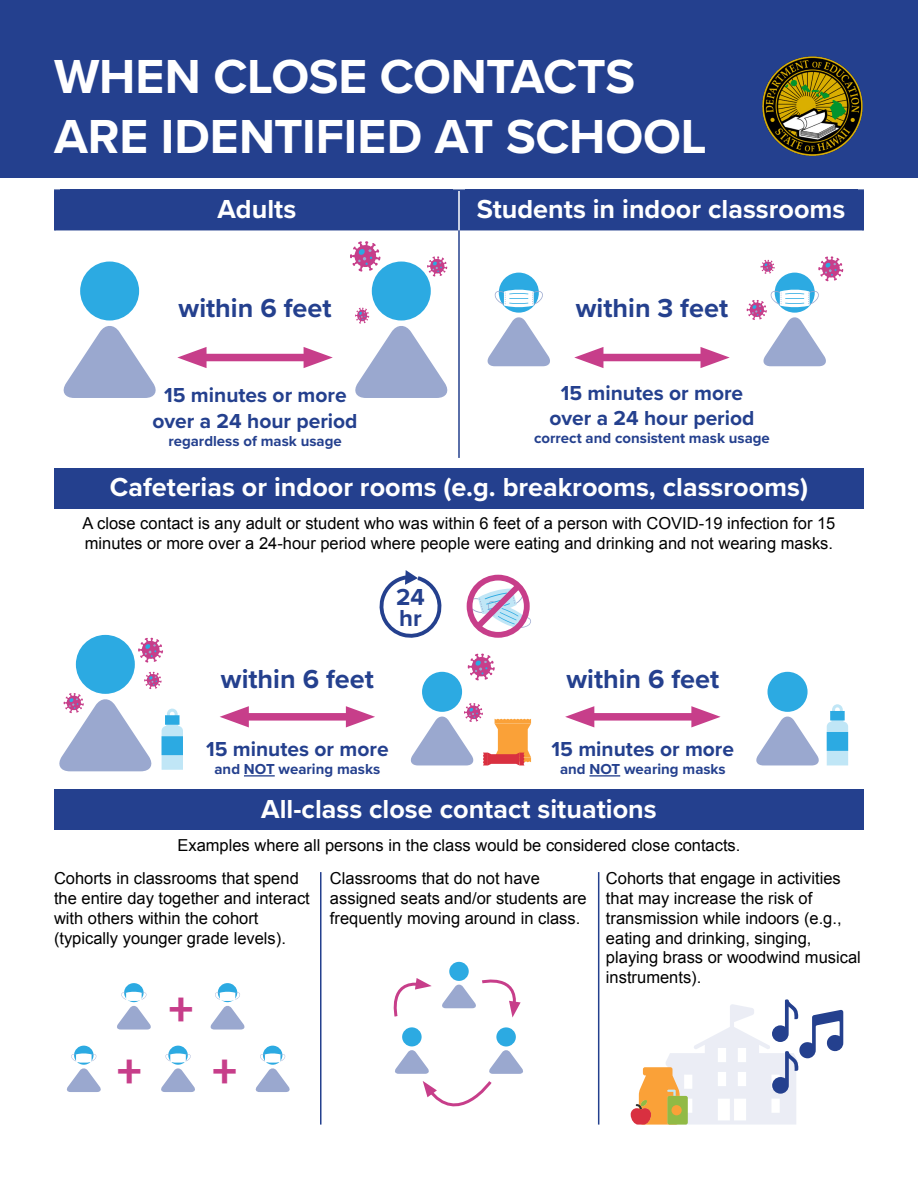
<style>
.page{position:relative;width:918px;height:1188px;background:#fff}
.page>*{position:absolute;margin:0;border:0;box-sizing:border-box;transform-origin:0 0}
.t1{font:700 49.5px/59.4px "Proxima Nova";letter-spacing:-.005em;color:#fff}
.t2{font:49.5px "Proxima Nova Extrabld";color:#c73e8a}
.t3{font:700 27px "Proxima Nova";color:#fff}
.t4{font:700 27px "Proxima Nova";color:#24408e}
.t5{font:700 24px/21px "Proxima Nova";color:#24408e}
.t6{font:700 21px/25.2px "Proxima Nova";color:#24408e;text-align:center}
.t7{font:16.5px/19.8px "Arial";color:#000}
.t8{font:700 15px "Proxima Nova";color:#24408e}
</style>
<div class="page">
<div style="left:0;top:0;width:918px;height:177px;background:#24408e"></div>
<img style="left:762px;top:56px;width:101px;height:100px">
<svg style="left:56px;top:191px;width:806px;height:39px"></svg>
<hr style="left:458px;top:191px;width:2px;height:39px;background:#fff">
<hr style="left:54px;top:189px;width:405px;height:2px;background:#24408e">
<hr style="left:54px;top:191px;width:2px;height:39px;background:#24408e">
<hr style="left:459px;top:189px;width:405px;height:2px;background:#24408e">
<hr style="left:862px;top:191px;width:2px;height:39px;background:#24408e">
<hr style="left:458px;top:230px;width:2px;height:228px;background:#24408e">
<div style="left:61px;top:189px;width:392px;height:41px;background:#24408e"></div>
<div style="left:465px;top:189px;width:392px;height:41px;background:#24408e"></div>
<div style="left:80px;top:262px;width:59px;height:59px;background:#2caae2;border-radius:50%"></div>
<svg style="left:63px;top:326px;width:93px;height:72px"></svg>
<div style="left:76px;top:635px;width:59px;height:59px;background:#2caae2;border-radius:50%"></div>
<div style="left:74px;top:1046px;width:20px;height:19px;background:#2caae2;border-radius:50%"></div>
<div style="left:402px;top:1027px;width:20px;height:19px;background:#2caae2;border-radius:50%"></div>
<div style="left:124px;top:983px;width:20px;height:19px;background:#2caae2;border-radius:50%"></div>
<div style="left:449px;top:962px;width:20px;height:19px;background:#2caae2;border-radius:50%"></div>
<div style="left:168px;top:1046px;width:20px;height:19px;background:#2caae2;border-radius:50%"></div>
<div style="left:218px;top:983px;width:19px;height:19px;background:#2caae2;border-radius:50%"></div>
<div style="left:263px;top:1046px;width:19px;height:19px;background:#2caae2;border-radius:50%"></div>
<div style="left:496px;top:1027px;width:20px;height:20px;background:#2caae2;border-radius:50%"></div>
<div style="left:499px;top:273px;width:40px;height:40px;background:#2caae2;border-radius:50%"></div>
<svg style="left:487px;top:317px;width:63px;height:49px"></svg>
<div style="left:768px;top:672px;width:40px;height:40px;background:#2caae2;border-radius:50%"></div>
<svg style="left:756px;top:716px;width:63px;height:49px"></svg>
<div style="left:422px;top:672px;width:40px;height:40px;background:#2caae2;border-radius:50%"></div>
<div style="left:775px;top:273px;width:40px;height:40px;background:#2caae2;border-radius:50%"></div>
<div style="left:372px;top:262px;width:59px;height:59px;background:#2caae2;border-radius:50%"></div>
<div style="left:194px;top:354px;width:122px;height:7px;background:#c73e8a"></div>
<svg style="left:177px;top:347px;width:30px;height:21px"></svg>
<svg style="left:304px;top:347px;width:29px;height:21px"></svg>
<div style="left:237px;top:713px;width:121px;height:8px;background:#c73e8a"></div>
<svg style="left:220px;top:706px;width:29px;height:21px"></svg>
<svg style="left:346px;top:706px;width:29px;height:21px"></svg>
<div style="left:582px;top:713px;width:122px;height:8px;background:#c73e8a"></div>
<svg style="left:565px;top:706px;width:29px;height:21px"></svg>
<svg style="left:691px;top:706px;width:30px;height:21px"></svg>
<div style="left:591px;top:354px;width:122px;height:7px;background:#c73e8a"></div>
<svg style="left:574px;top:347px;width:29px;height:21px"></svg>
<svg style="left:701px;top:347px;width:29px;height:21px"></svg>
<hr style="left:244px;top:775px;width:31px;height:2px;background:#24408e">
<hr style="left:589px;top:775px;width:31px;height:2px;background:#24408e">
<div style="left:54px;top:468px;width:810px;height:40px;background:#24408e"></div>
<div style="left:54px;top:790px;width:810px;height:40px;background:#24408e"></div>
<svg style="left:494px;top:289px;width:49px;height:19px"></svg>
<svg style="left:442px;top:974px;width:79px;height:44px"></svg>
<svg style="left:395px;top:1050px;width:128px;height:57px"></svg>
<svg style="left:393px;top:978px;width:39px;height:39px"></svg>
<hr style="left:320px;top:872px;width:2px;height:253px;background:#24408e">
<hr style="left:598px;top:872px;width:1px;height:253px;background:#24408e">
<svg style="left:379px;top:570px;width:63px;height:68px"></svg>
<svg style="left:631px;top:999px;width:212px;height:126px"></svg>
<svg style="left:827px;top:704px;width:21px;height:61px"></svg>
<div style="left:830px;top:711px;width:15px;height:9px;background:#2caae2"></div>
<div style="left:827px;top:732px;width:21px;height:19px;background:#2caae2"></div>
<svg style="left:467px;top:575px;width:64px;height:63px"></svg>
<svg style="left:355px;top:308px;width:93px;height:90px"></svg>
<svg style="left:350px;top:241px;width:31px;height:31px"></svg>
<svg style="left:138px;top:638px;width:25px;height:25px"></svg>
<svg style="left:818px;top:256px;width:25px;height:25px"></svg>
<svg style="left:427px;top:256px;width:20px;height:21px"></svg>
<svg style="left:59px;top:672px;width:124px;height:99px"></svg>
<svg style="left:468px;top:654px;width:27px;height:27px"></svg>
<svg style="left:747px;top:289px;width:79px;height:77px"></svg>
<svg style="left:761px;top:260px;width:14px;height:14px"></svg>
<svg style="left:410px;top:703px;width:121px;height:62px"></svg>
<svg style="left:66px;top:1053px;width:35px;height:39px"></svg>
<svg style="left:161px;top:1053px;width:34px;height:39px"></svg>
<svg style="left:255px;top:1053px;width:35px;height:39px"></svg>
<svg style="left:210px;top:991px;width:35px;height:39px"></svg>
<svg style="left:117px;top:991px;width:34px;height:39px"></svg>
<h1 class="t1" style="left:54px;top:46px;width:654px">WHEN CLOSE CONTACTS<br>ARE IDENTIFIED AT SCHOOL</h1>
<h2 class="t3" style="left:217px;top:188px;width:80px">Adults</h2>
<h2 class="t3" style="left:477px;top:188px;width:370px">Students in indoor classrooms</h2>
<h2 class="t4" style="left:179px;top:288px;width:154px">within 6 feet</h2>
<p class="t6" style="left:153px;top:382px;width:207px">15 minutes or more over a 24 hour period</p>
<p class="t8" style="left:168px;top:429px;width:175px">regardless of mask usage</p>
<h2 class="t4" style="left:576px;top:288px;width:154px">within 3 feet</h2>
<p class="t6" style="left:549px;top:380px;width:207px">15 minutes or more over a 24 hour period</p>
<p class="t8" style="left:534px;top:427px;width:237px">correct and consistent mask usage</p>
<h2 class="t3" style="left:110px;top:467px;width:700px">Cafeterias or indoor rooms (e.g. breakrooms, classrooms)</h2>
<p class="t7" style="left:83px;top:514px;width:754px">A close contact is any adult or student who was within 6 feet of a person with COVID-19 infection for 15 minutes or more over a 24-hour period where people were eating and drinking and not wearing masks.</p>
<h3 class="t5" style="left:396px;top:586px;width:30px">24 hr</h3>
<h2 class="t4" style="left:221px;top:659px;width:154px">within 6 feet</h2>
<h2 class="t4" style="left:566px;top:659px;width:154px">within 6 feet</h2>
<p class="t6" style="left:206px;top:736px;width:184px">15 minutes or more</p>
<p class="t8" style="left:215px;top:758px;width:167px">and NOT wearing masks</p>
<p class="t6" style="left:552px;top:736px;width:184px">15 minutes or more</p>
<p class="t8" style="left:560px;top:758px;width:167px">and NOT wearing masks</p>
<h2 class="t3" style="left:261px;top:789px;width:397px">All-class close contact situations</h2>
<p class="t7" style="left:54px;top:829px;width:688px;line-height:33.2px;text-indent:123px">Examples where all persons in the class would be considered close contacts.<br>Cohorts in classrooms that spend</p>
<p class="t7" style="left:54px;top:888px;width:257px">the entire day together and interact with others within the cohort (typically younger grade levels).</p>
<p class="t7" style="left:330px;top:869px;width:258px">Classrooms that do not have assigned seats and/or students are frequently moving around in class.</p>
<p class="t7" style="left:606px;top:869px;width:256px">Cohorts that engage in activities that may increase the risk of transmission while indoors (e.g., eating and drinking, singing, playing brass or woodwind musical instruments).</p>
<h1 class="t2" style="left:168px;top:972px;width:27px">+</h1>
<h1 class="t2" style="left:117px;top:1035px;width:27px">+</h1>
<h1 class="t2" style="left:212px;top:1035px;width:27px">+</h1>
</div>
